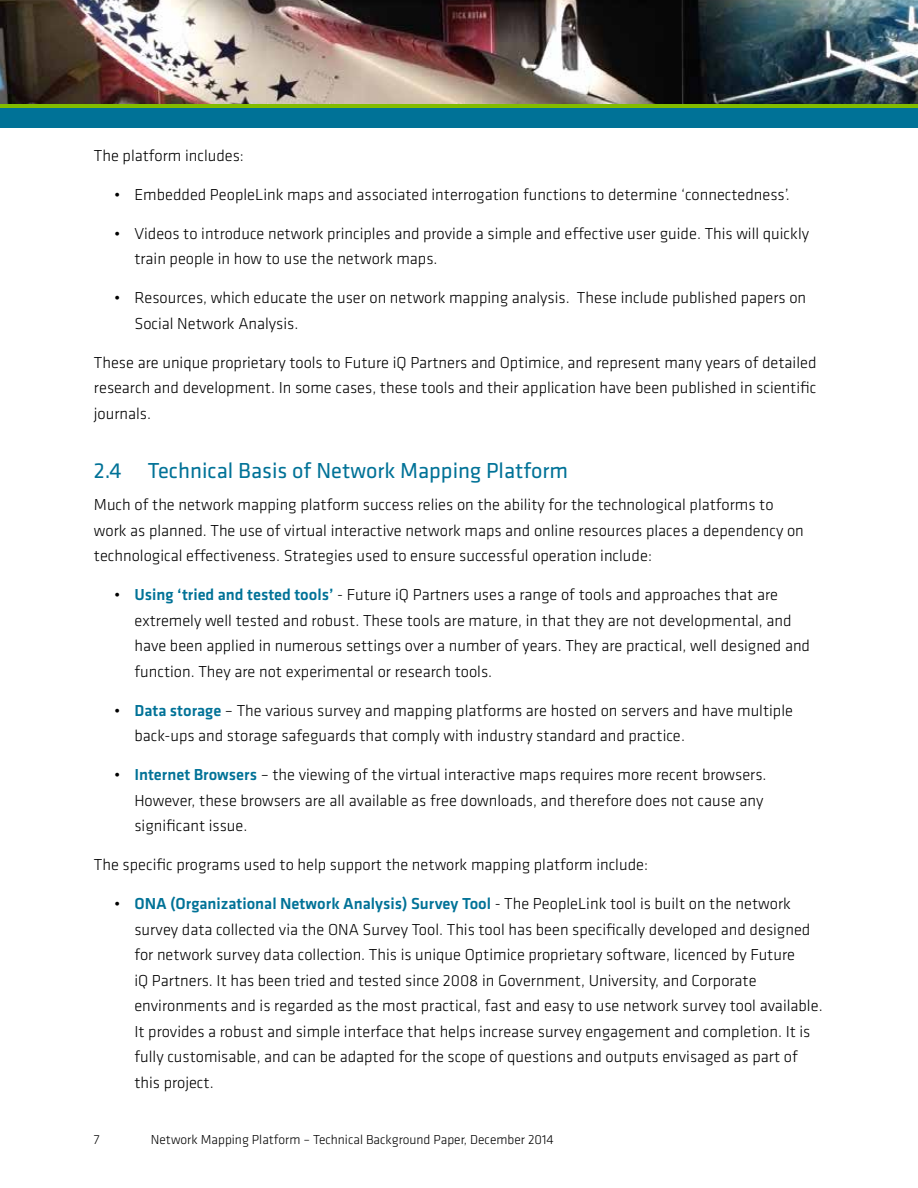
<style>
.page{position:relative;width:918px;height:1188px;background:#fff}
.page>*{position:absolute;margin:0;border:0;box-sizing:border-box;transform-origin:0 0}
.t1{font:22.5px "Klavika";color:#007297}
.t2{font:300 16.5px/25.5px "Klavika";color:#000}
.t3{font:300 13.5px "Klavika";color:#000}
.s1{font-weight:500;color:#007297}
</style>
<div class="page">
<img style="left:0;top:0;width:918px;height:104px">
<svg style="left:0;top:104px;width:918px;height:5px;background:#68ad1e"></svg>
<div style="left:0;top:109px;width:918px;height:19px;background:#007297"></div>
<p class="t2" style="left:94px;top:142px;width:151px">The platform includes:</p>
<p class="t2" style="left:114px;top:181px;width:677px">• Embedded PeopleLink maps and associated interrogation functions to determine ‘connectedness’.</p>
<p class="t2" style="left:134px;top:221px;width:676px;text-indent:-20px">• Videos to introduce network principles and provide a simple and effective user guide. This will quickly train people in how to use the network maps.</p>
<p class="t2" style="left:134px;top:285px;width:673px;text-indent:-20px">• Resources, which educate the user on network mapping analysis. These include published papers on<br>Social Network Analysis.</p>
<p class="t2" style="left:94px;top:349px;width:724px;text-align:justify">These are unique proprietary tools to Future iQ Partners and Optimice, and represent many years of detailed research and development. In some cases, these tools and their application have been published in scientific journals.</p>
<h1 class="t1" style="left:94px;top:456px;width:476px">2.4 Technical Basis of Network Mapping Platform</h1>
<p class="t2" style="left:94px;top:492px;width:711px">Much of the network mapping platform success relies on the ability for the technological platforms to work as planned. The use of virtual interactive network maps and online resources places a dependency on technological effectiveness. Strategies used to ensure successful operation include:</p>
<p class="t2" style="left:134px;top:582px;width:677px;text-indent:-20px">• <span class="s1">Using ‘tried and tested tools’</span> - Future iQ Partners uses a range of tools and approaches that are extremely well tested and robust. These tools are mature, in that they are not developmental, and have been applied in numerous settings over a number of years. They are practical, well designed and function. They are not experimental or research tools.</p>
<p class="t2" style="left:134px;top:697px;width:660px;text-indent:-20px">• <span class="s1">Data storage</span> – The various survey and mapping platforms are hosted on servers and have multiple back-ups and storage safeguards that comply with industry standard and practice.</p>
<p class="t2" style="left:134px;top:762px;width:634px;text-indent:-20px">• <span class="s1">Internet Browsers</span> – the viewing of the virtual interactive maps requires more recent browsers.<br>However, these browsers are all available as free downloads, and therefore does not cause any significant issue.</p>
<p class="t2" style="left:94px;top:852px;width:556px">The specific programs used to help support the network mapping platform include:</p>
<p class="t2" style="left:134px;top:891px;width:690px;text-indent:-20px">• <span class="s1">ONA (Organizational Network Analysis) Survey Tool</span> - The PeopleLink tool is built on the network survey data collected via the ONA Survey Tool. This tool has been specifically developed and designed for network survey data collection. This is unique Optimice proprietary software, licenced by Future<br>iQ Partners. It has been tried and tested since 2008 in Government, University, and Corporate environments and is regarded as the most practical, fast and easy to use network survey tool available.<br>It provides a robust and simple interface that helps increase survey engagement and completion. It is fully customisable, and can be adapted for the scope of questions and outputs envisaged as part of this project.</p>
<p class="t3" style="left:94px;top:1132px;width:7px">7</p>
<p class="t3" style="left:151px;top:1132px;width:404px">Network Mapping Platform – Technical Background Paper, December 2014</p>
</div>
